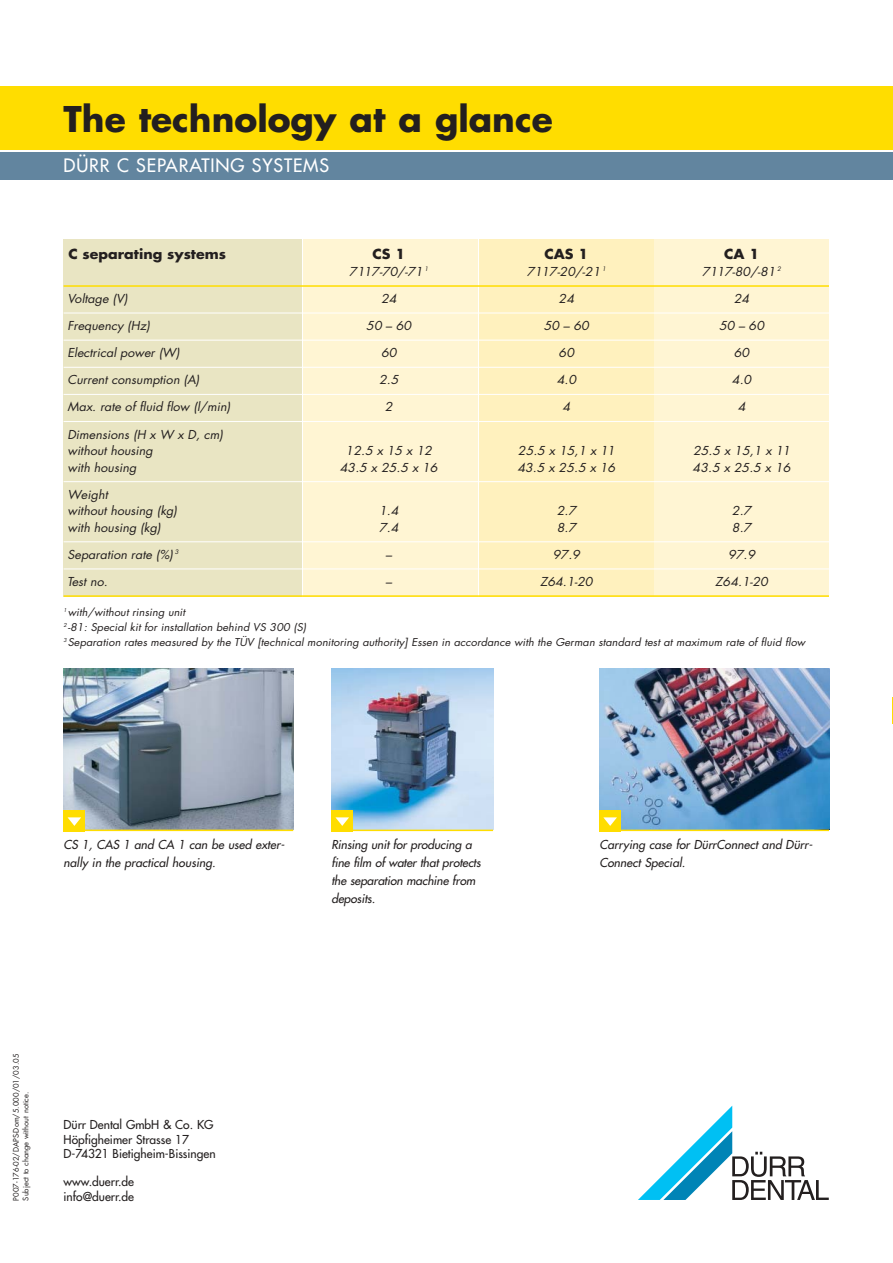
<style>
.page{position:relative;width:893px;height:1263px;background:#fff}
.page>*{position:absolute;margin:0;border:0;box-sizing:border-box;transform-origin:0 0}
.t1{font:700 34.5px "Futura";color:#231f1f}
.t2{font:18px "Futura";letter-spacing:.045em;color:#fff}
.t3{font:700 13.5px "Futura";color:#231f1f;scale:1.05 1}
.t4{font:italic 12px/16.5px "Futura";color:#231f1f;scale:1.05 1}
.t5{font:italic 12px/18px "Futura";letter-spacing:.005em;color:#231f1f}
.t6{font:12px/14.2px "Futura";color:#231f1f}
.t7{font:italic 10.5px/15px "Futura";letter-spacing:.005em;color:#231f1f;scale:1.05 1}
.t8{font:7.5px/9.9px "Futura";color:#231f1f}
</style>
<div class="page">
<svg style="left:892px;top:697px;width:1px;height:26px"></svg>
<svg style="left:638px;top:1106px;width:191px;height:94px"></svg>
<div style="left:0;top:86px;width:893px;height:64px;background:#fd0"></div>
<div style="left:0;top:152px;width:893px;height:28px;background:#62859f"></div>
<div style="left:303px;top:239px;width:174px;height:358px;background:#fff5d3"></div>
<div style="left:64px;top:239px;width:238px;height:358px;background:#e9e5c3"></div>
<div style="left:479px;top:239px;width:174px;height:358px;background:#fff1be"></div>
<div style="left:655px;top:239px;width:174px;height:358px;background:#fff5d3"></div>
<hr style="left:64px;top:285px;width:765px;height:2px;background:#fd0">
<hr style="left:64px;top:313px;width:765px;height:1px;background:#fff">
<hr style="left:64px;top:340px;width:765px;height:1px;background:#fff">
<hr style="left:64px;top:367px;width:765px;height:1px;background:#fff">
<hr style="left:64px;top:394px;width:765px;height:1px;background:#fff">
<hr style="left:64px;top:421px;width:765px;height:1px;background:#fff">
<hr style="left:64px;top:481px;width:765px;height:1px;background:#fff">
<hr style="left:64px;top:541px;width:765px;height:1px;background:#fff">
<hr style="left:64px;top:569px;width:765px;height:1px;background:#fff">
<hr style="left:64px;top:595px;width:765px;height:2px;background:#fd0">
<img style="left:599px;top:669px;width:230px;height:161px">
<hr style="left:599px;top:830px;width:230px;height:1px;background:#fd0">
<div style="left:599px;top:810px;width:22px;height:21px;background:#fd0"></div>
<svg style="left:603px;top:817px;width:14px;height:9px"></svg>
<img style="left:64px;top:669px;width:229px;height:161px">
<hr style="left:64px;top:830px;width:229px;height:1px;background:#fd0">
<div style="left:64px;top:810px;width:21px;height:21px;background:#fd0"></div>
<svg style="left:68px;top:817px;width:13px;height:9px"></svg>
<img style="left:331px;top:669px;width:162px;height:161px">
<hr style="left:331px;top:830px;width:162px;height:1px;background:#fd0">
<div style="left:331px;top:810px;width:22px;height:21px;background:#fd0"></div>
<svg style="left:335px;top:817px;width:14px;height:9px"></svg>
<h1 class="t1" style="left:64px;top:103px;width:491px">The technology at a glance</h1>
<h2 class="t2" style="left:64px;top:157px;width:267px">DÜRR C SEPARATING SYSTEMS</h2>
<p class="t3" style="left:68px;top:248px;width:152px">C separating systems</p>
<p class="t3" style="left:372px;top:248px;width:33px">CS 1</p>
<p class="t3" style="left:544px;top:248px;width:43px">CAS 1</p>
<p class="t3" style="left:724px;top:248px;width:35px">CA 1</p>
<p class="t4" style="left:349px;top:264px;width:77px">7117-70/-71 <sup>1</sup></p>
<p class="t4" style="left:527px;top:264px;width:77px">7117-20/-21 <sup>1</sup></p>
<p class="t4" style="left:702px;top:264px;width:77px">7117-80/-81 <sup>2</sup></p>
<p class="t4" style="left:67px;top:291px;width:59px">Voltage (V)</p>
<p class="t4" style="left:381px;top:291px;width:16px">24</p>
<p class="t4" style="left:559px;top:291px;width:16px">24</p>
<p class="t4" style="left:734px;top:291px;width:16px">24</p>
<p class="t4" style="left:67px;top:318px;width:80px">Frequency (Hz)</p>
<p class="t4" style="left:366px;top:318px;width:44px">50 – 60</p>
<p class="t4" style="left:544px;top:318px;width:44px">50 – 60</p>
<p class="t4" style="left:719px;top:318px;width:44px">50 – 60</p>
<p class="t4" style="left:67px;top:345px;width:108px">Electrical power (W)</p>
<p class="t4" style="left:381px;top:345px;width:16px">60</p>
<p class="t4" style="left:559px;top:345px;width:16px">60</p>
<p class="t4" style="left:734px;top:345px;width:16px">60</p>
<p class="t4" style="left:67px;top:373px;width:127px">Current consumption (A)</p>
<p class="t4" style="left:379px;top:373px;width:20px">2.5</p>
<p class="t4" style="left:557px;top:373px;width:20px">4.0</p>
<p class="t4" style="left:732px;top:373px;width:20px">4.0</p>
<p class="t4" style="left:67px;top:400px;width:157px">Max. rate of fluid flow (l/min)</p>
<p class="t4" style="left:385px;top:400px;width:9px">2</p>
<p class="t4" style="left:562px;top:400px;width:9px">4</p>
<p class="t4" style="left:738px;top:400px;width:9px">4</p>
<p class="t4" style="left:67px;top:427px;width:150px">Dimensions (H x W x D, cm) without housing</p>
<p class="t4" style="left:346px;top:443px;width:84px">12.5 x 15 x 12</p>
<p class="t4" style="left:518px;top:443px;width:94px">25.5 x 15,1 x 11</p>
<p class="t4" style="left:693px;top:443px;width:94px">25.5 x 15,1 x 11</p>
<p class="t4" style="left:67px;top:460px;width:67px">with housing</p>
<p class="t4" style="left:340px;top:460px;width:95px">43.5 x 25.5 x 16</p>
<p class="t4" style="left:517px;top:460px;width:95px">43.5 x 25.5 x 16</p>
<p class="t4" style="left:693px;top:460px;width:95px">43.5 x 25.5 x 16</p>
<p class="t4" style="left:67px;top:487px;width:106px">Weight<br>without housing (kg)</p>
<p class="t4" style="left:379px;top:503px;width:20px">1.4</p>
<p class="t4" style="left:557px;top:503px;width:20px">2.7</p>
<p class="t4" style="left:732px;top:503px;width:20px">2.7</p>
<p class="t4" style="left:67px;top:520px;width:90px">with housing (kg)</p>
<p class="t4" style="left:379px;top:520px;width:20px">7.4</p>
<p class="t4" style="left:557px;top:520px;width:20px">8.7</p>
<p class="t4" style="left:732px;top:520px;width:20px">8.7</p>
<p class="t4" style="left:67px;top:547px;width:107px">Separation rate (%) <sup>3</sup></p>
<p class="t4" style="left:386px;top:547px;width:7px">–</p>
<p class="t4" style="left:553px;top:547px;width:27px">97.9</p>
<p class="t4" style="left:728px;top:547px;width:27px">97.9</p>
<p class="t4" style="left:67px;top:574px;width:40px">Test no.</p>
<p class="t4" style="left:386px;top:574px;width:7px">–</p>
<p class="t4" style="left:540px;top:574px;width:52px">Z64.1-20</p>
<p class="t4" style="left:715px;top:574px;width:52px">Z64.1-20</p>
<p class="t7" style="left:64px;top:605px;width:708px"><sup>1</sup>with/without rinsing unit<br><sup>2</sup>-81: Special kit for installation behind VS 300 (S)<br><sup>3</sup>Separation rates measured by the TÜV [technical monitoring authority] Essen in accordance with the German standard test at maximum rate of fluid flow</p>
<p class="t5" style="left:64px;top:837px;width:222px">CS 1, CAS 1 and CA 1 can be used exter&shy;nally in the practical housing.</p>
<p class="t5" style="left:331px;top:837px;width:151px">Rinsing unit for producing a fine film of water that protects the separation machine from deposits.</p>
<p class="t8" style="left:12px;top:1200px;width:148px;rotate:-90deg">P007-176-02/DAPS-Dom/5.000/01/03.05<br>Subject to change without notice.</p>
<p class="t6" style="left:64px;top:1119px;width:154px">Dürr Dental GmbH &amp; Co. KG<br>Höpfigheimer Strasse 17<br>D-74321 Bietigheim-Bissingen</p>
<p class="t6" style="left:64px;top:1176px;width:72px">www.duerr.de</p>
<p class="t6" style="left:64px;top:1190px;width:72px">info@duerr.de</p>
<p class="t5" style="left:599px;top:837px;width:215px">Carrying case for DürrConnect and Dürr-<br>Connect Special.</p>
</div>
